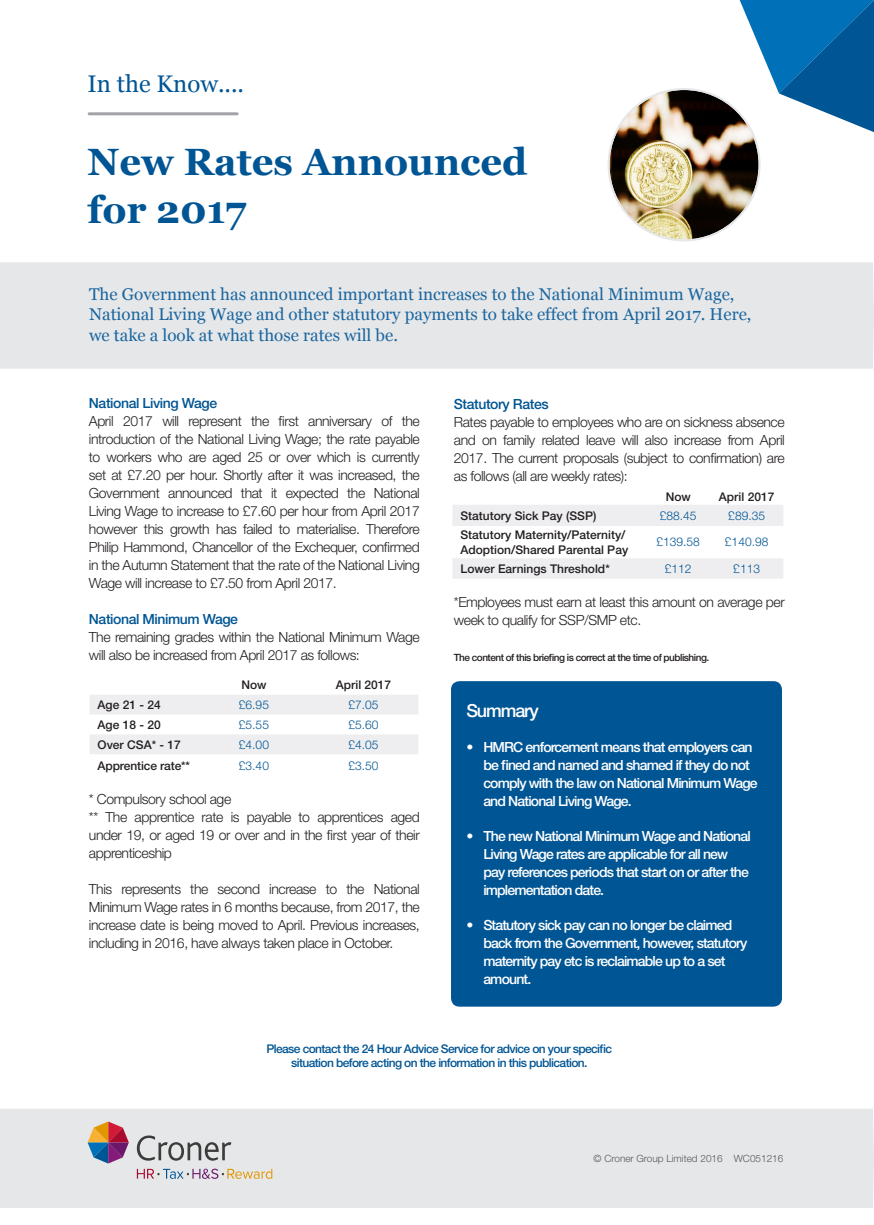
<style>
.page{position:relative;width:874px;height:1225px;background:#fff}
.page>*{position:absolute;margin:0;border:0;box-sizing:border-box;transform-origin:0 0}
.t1{font:700 38px/48px "Georgia";color:#005594}
.t2{font:24px "Georgia";color:#005594}
.t3{font:500 18px "Helvetica Neue LT Pro";letter-spacing:-.06em;color:#fff}
.t4{font:17px/20.4px "Georgia";color:#1a669f}
.t5{font:300 14px/18px "Helvetica Neue LT Pro";letter-spacing:-.03em;color:#231f20;text-align:justify}
.t6{font:500 14px/18px "Helvetica Neue LT Pro";letter-spacing:-.06em;color:#fff}
.t7{font:500 14px "Helvetica Neue LT Pro";letter-spacing:-.03em;color:#005594}
.t8{font:500 12px/14.4px "Helvetica Neue LT Pro";color:#231f20}
.t9{font:500 12px/14px "Helvetica Neue LT Pro";letter-spacing:-.05em;color:#005594;text-align:center}
.t10{font:300 12px "Helvetica Neue LT Pro";color:#005594}
.t11{font:500 10px "Helvetica Neue LT Pro";letter-spacing:-.05em;color:#231f20}
.t12{font:300 10px "Helvetica Neue LT Pro";color:#57575c}
</style>
<div class="page">
<div style="left:0;top:1109px;width:873px;height:99px;background:#e6e7e9"></div>
<div style="left:0;top:262px;width:873px;height:107px;background:#e6e7e9"></div>
<img style="left:610px;top:90px;width:149px;height:149px">
<hr style="left:89px;top:112px;width:148px;height:3px;background:#a2a2a8">
<svg style="left:88px;top:1121px;width:41px;height:42px;background:#a47b84"></svg>
<svg style="left:137px;top:1135px;width:94px;height:25px;background:#bbbbbc"></svg>
<svg style="left:137px;top:1168px;width:135px;height:10px"></svg>
<svg style="left:739px;top:0;width:134px;height:132px"></svg>
<div style="left:451px;top:681px;width:330px;height:325px;background:#005594;border-radius:9px"></div>
<svg style="left:90px;top:695px;width:328px;height:59px"></svg>
<svg style="left:453px;top:505px;width:330px;height:74px"></svg>
<p class="t2" style="left:88px;top:69px;width:158px">In the Know....</p>
<p class="t1" style="left:88px;top:138px;width:441px">New Rates Announced for 2017</p>
<p class="t4" style="left:89px;top:284px;width:663px">The Government has announced important increases to the National Minimum Wage,<br>National Living Wage and other statutory payments to take effect from April 2017. Here, we take a look at what those rates will be.</p>
<p class="t7" style="left:89px;top:395px;width:130px">National Living Wage</p>
<p class="t5" style="left:89px;top:412px;width:332px">April 2017 will represent the first anniversary of the introduction of the National Living Wage; the rate payable to workers who are aged 25 or over which is currently set at £7.20 per hour. Shortly after it was increased, the Government announced that it expected the National Living Wage to increase to £7.60 per hour from April 2017 however this growth has failed to materialise. Therefore Philip Hammond, Chancellor of the Exchequer, confirmed in the Autumn Statement that the rate of the National Living Wage will increase to £7.50 from April 2017.</p>
<p class="t7" style="left:89px;top:611px;width:151px">National Minimum Wage</p>
<p class="t5" style="left:89px;top:628px;width:332px">The remaining grades within the National Minimum Wage will also be increased from April 2017 as follows:</p>
<p class="t8" style="left:241px;top:677px;width:27px">Now</p>
<p class="t8" style="left:336px;top:677px;width:57px">April 2017</p>
<p class="t8" style="left:98px;top:697px;width:65px">Age 21 - 24</p>
<p class="t10" style="left:239px;top:697px;width:32px">£6.95</p>
<p class="t10" style="left:348px;top:697px;width:32px">£7.05</p>
<p class="t8" style="left:98px;top:717px;width:65px">Age 18 - 20</p>
<p class="t10" style="left:239px;top:717px;width:32px">£5.55</p>
<p class="t10" style="left:348px;top:717px;width:32px">£5.60</p>
<p class="t8" style="left:98px;top:737px;width:85px">Over CSA* - 17</p>
<p class="t10" style="left:239px;top:737px;width:32px">£4.00</p>
<p class="t10" style="left:348px;top:737px;width:32px">£4.05</p>
<p class="t8" style="left:98px;top:758px;width:94px">Apprentice rate**</p>
<p class="t10" style="left:239px;top:758px;width:32px">£3.40</p>
<p class="t10" style="left:348px;top:758px;width:32px">£3.50</p>
<p class="t5" style="left:89px;top:790px;width:144px">* Compulsory school age</p>
<p class="t5" style="left:89px;top:808px;width:332px">** The apprentice rate is payable to apprentices aged under 19, or aged 19 or over and in the first year of their apprenticeship</p>
<p class="t5" style="left:89px;top:880px;width:332px">This represents the second increase to the National Minimum Wage rates in 6 months because, from 2017, the increase date is being moved to April. Previous increases, including in 2016, have always taken place in October.</p>
<p class="t7" style="left:453px;top:395px;width:96px">Statutory Rates</p>
<p class="t5" style="left:453px;top:412px;width:332px">Rates payable to employees who are on sickness absence and on family related leave will also increase from April 2017. The current proposals (subject to confirmation) are as follows (all are weekly rates):</p>
<p class="t8" style="left:665px;top:489px;width:27px">Now</p>
<p class="t8" style="left:718px;top:489px;width:57px">April 2017</p>
<p class="t8" style="left:460px;top:508px;width:137px">Statutory Sick Pay (SSP)</p>
<p class="t10" style="left:659px;top:508px;width:38px">£88.45</p>
<p class="t10" style="left:728px;top:508px;width:38px">£89.35</p>
<p class="t8" style="left:460px;top:527px;width:169px">Statutory Maternity/Paternity/<br>Adoption/Shared Parental Pay</p>
<p class="t10" style="left:656px;top:535px;width:45px">£139.58</p>
<p class="t10" style="left:724px;top:535px;width:45px">£140.98</p>
<p class="t8" style="left:460px;top:561px;width:151px">Lower Earnings Threshold*</p>
<p class="t10" style="left:664px;top:561px;width:28px">£112</p>
<p class="t10" style="left:733px;top:561px;width:28px">£113</p>
<p class="t5" style="left:453px;top:592px;width:332px">*Employees must earn at least this amount on average per week to qualify for SSP/SMP etc.</p>
<p class="t11" style="left:453px;top:651px;width:257px">The content of this briefing is correct at the time of publishing.</p>
<p class="t3" style="left:466px;top:699px;width:74px">Summary</p>
<p class="t6" style="left:483px;top:737px;width:276px;text-indent:-17px">• HMRC enforcement means that employers can be fined and named and shamed if they do not comply with the law on National Minimum Wage and National Living Wage.</p>
<p class="t6" style="left:483px;top:826px;width:269px;text-indent:-17px">• The new National Minimum Wage and National Living Wage rates are applicable for all new pay references periods that start on or after the implementation date.</p>
<p class="t6" style="left:483px;top:915px;width:265px;text-indent:-17px">• Statutory sick pay can no longer be claimed back from the Government, however, statutory maternity pay etc is reclaimable up to a set amount.</p>
<p class="t9" style="left:266px;top:1041px;width:347px">Please contact the 24 Hour Advice Service for advice on your specific situation before acting on the information in this publication.</p>
<p class="t12" style="left:593px;top:1152px;width:191px">© Croner Group Limited 2016 WC051216</p>
</div>
